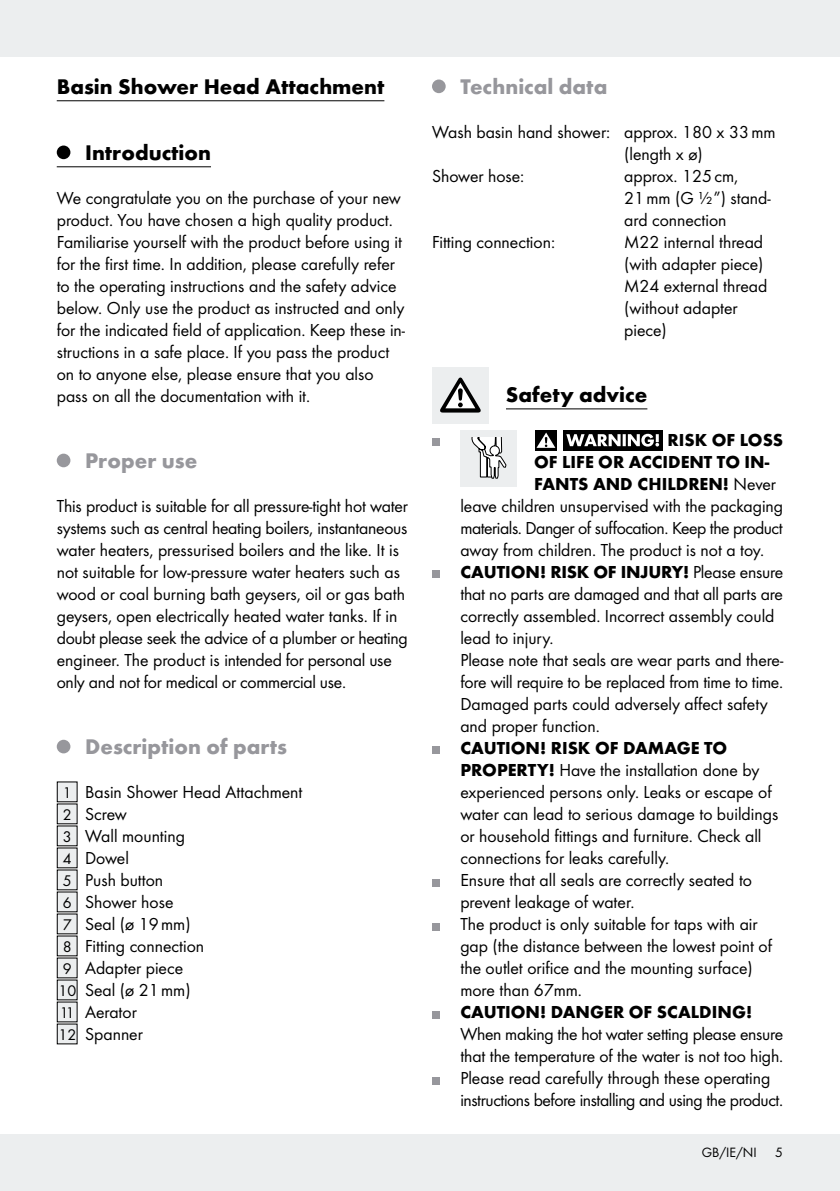
<style>
.page{position:relative;width:840px;height:1191px;background:#fff}
.page>*{position:absolute;margin:0;border:0;box-sizing:border-box;transform-origin:0 0}
.t1{font:700 22px "Futura";color:#000}
.t2{font:700 22px "Futura";color:#97979c}
.t3{font:18px/22px "Futura Boo";color:#000}
.t4{font:18px/22px "Futura Boo";letter-spacing:-.02em;color:#000}
.t5{font:700 18px/22px "Futura";color:#000}
.t6{font:14px "Futura Boo";color:#000}
.s1{font-size:16px}
.s2{font-family:"Futura Boo";font-weight:400}
.s3{font-family:"Futura";font-weight:700}
</style>
<div class="page">
<div style="left:0;top:0;width:839px;height:57px;background:#eceeef"></div>
<div style="left:0;top:1134px;width:839px;height:57px;background:#eceeef"></div>
<hr style="left:57px;top:100px;width:327px;height:1px;background:#000">
<hr style="left:57px;top:166px;width:154px;height:1px;background:#000">
<div style="left:57px;top:145px;width:13px;height:14px;background:#000;border-radius:50%"></div>
<div style="left:57px;top:453px;width:13px;height:14px;background:#97979c;border-radius:50%"></div>
<div style="left:57px;top:739px;width:13px;height:14px;background:#97979c;border-radius:50%"></div>
<div style="left:57px;top:782px;width:20px;height:20px;background:#eceeef"></div>
<div style="left:57px;top:804px;width:20px;height:20px;background:#eceeef"></div>
<div style="left:57px;top:826px;width:20px;height:20px;background:#eceeef"></div>
<div style="left:57px;top:848px;width:20px;height:20px;background:#eceeef"></div>
<div style="left:57px;top:870px;width:20px;height:20px;background:#eceeef"></div>
<div style="left:57px;top:892px;width:20px;height:20px;background:#eceeef"></div>
<div style="left:57px;top:914px;width:20px;height:20px;background:#eceeef"></div>
<div style="left:57px;top:936px;width:20px;height:20px;background:#eceeef"></div>
<div style="left:57px;top:958px;width:20px;height:20px;background:#eceeef"></div>
<div style="left:57px;top:980px;width:20px;height:20px;background:#eceeef"></div>
<div style="left:57px;top:1002px;width:20px;height:20px;background:#eceeef"></div>
<div style="left:57px;top:1024px;width:20px;height:20px;background:#eceeef"></div>
<hr style="left:432px;top:408px;width:215px;height:1px;background:#000">
<div style="left:432px;top:79px;width:13px;height:14px;background:#97979c;border-radius:50%"></div>
<div style="left:488px;top:367px;width:17px;height:56px;background:#fff"></div>
<div style="left:432px;top:367px;width:56px;height:56px;background:#eceeef"></div>
<svg style="left:440px;top:377px;width:40px;height:35px"></svg>
<div style="left:432px;top:438px;width:7px;height:8px;background:#97979c"></div>
<div style="left:460px;top:430px;width:57px;height:56px;background:#eceeef"></div>
<svg style="left:471px;top:438px;width:35px;height:41px"></svg>
<div style="left:563px;top:430px;width:99px;height:20px;background:#000"></div>
<div style="left:535px;top:430px;width:21px;height:20px;background:#000"></div>
<svg style="left:536px;top:432px;width:19px;height:16px"></svg>
<svg style="left:566px;top:434px;width:92px;height:12px"></svg>
<div style="left:432px;top:570px;width:7px;height:8px;background:#97979c"></div>
<div style="left:432px;top:746px;width:7px;height:8px;background:#97979c"></div>
<div style="left:432px;top:878px;width:7px;height:8px;background:#97979c"></div>
<div style="left:432px;top:922px;width:7px;height:8px;background:#97979c"></div>
<div style="left:432px;top:1010px;width:7px;height:8px;background:#97979c"></div>
<div style="left:432px;top:1076px;width:7px;height:8px;background:#97979c"></div>
<p class="t1" style="left:57px;top:73px;width:329px">Basin Shower Head Attachment</p>
<p class="t1" style="left:85px;top:139px;width:127px">Introduction</p>
<p class="t3" style="left:57px;top:187px;width:350px">We congratulate you on the purchase of your new product. You have chosen a high quality product.<br>Familiarise yourself with the product before using it for the first time. In addition, please carefully refer to the operating instructions and the safety advice below. Only use the product as instructed and only for the indicated field of application. Keep these in&shy;structions in a safe place. If you pass the product on to anyone else, please ensure that you also pass on all the documentation with it.</p>
<p class="t2" style="left:85px;top:447px;width:114px">Proper use</p>
<p class="t3" style="left:57px;top:495px;width:352px">This product is suitable for all pressure-tight hot water systems such as central heating boilers, instantaneous water heaters, pressurised boilers and the like. It is not suitable for low-pressure water heaters such as wood or coal burning bath geysers, oil or gas bath geysers, open electrically heated water tanks. If in doubt please seek the advice of a plumber or heating engineer. The product is intended for personal use only and not for medical or commercial use.</p>
<p class="t2" style="left:85px;top:733px;width:203px">Description of parts</p>
<p class="t3" style="left:58px;top:781px;width:245px"><span class="s1">1</span> Basin Shower Head Attachment<br><span class="s1">2</span> Screw<br><span class="s1">3</span> Wall mounting<br><span class="s1">4</span> Dowel<br><span class="s1">5</span> Push button<br><span class="s1">6</span> Shower hose<br><span class="s1">7</span> Seal (ø 19mm)<br><span class="s1">8</span> Fitting connection<br><span class="s1">9</span> Adapter piece<br><span class="s1">10</span> Seal (ø 21mm)<br><span class="s1">11</span> Aerator<br><span class="s1">12</span> Spanner</p>
<p class="t2" style="left:460px;top:73px;width:148px">Technical data</p>
<p class="t3" style="left:432px;top:121px;width:345px">Wash basin hand shower: approx. 180 x 33mm</p>
<p class="t3" style="left:624px;top:143px;width:80px">(length x ø)</p>
<p class="t3" style="left:432px;top:165px;width:94px">Shower hose:</p>
<p class="t3" style="left:624px;top:165px;width:148px">approx. 125cm,<br>21mm (G ½”) stand&shy;ard connection</p>
<p class="t3" style="left:432px;top:231px;width:124px">Fitting connection:</p>
<p class="t3" style="left:624px;top:231px;width:145px">M22 internal thread (with adapter piece)<br>M24 external thread (without adapter piece)</p>
<p class="t1" style="left:505px;top:381px;width:143px">Safety advice</p>
<p class="t5" style="left:534px;top:429px;width:250px;text-indent:133px">RISK OF LOSS<br>OF LIFE OR ACCIDENT TO IN-<br>FANTS AND CHILDREN! <span class="s2">Never</span></p>
<p class="t3" style="left:460px;top:495px;width:324px;text-align:justify">leave children unsupervised with the packaging materials. Danger of suffocation. Keep the product away from children. The product is not a toy.</p>
<p class="t5" style="left:460px;top:561px;width:324px">CAUTION! RISK OF INJURY! <span class="s2">Please ensure</span></p>
<p class="t3" style="left:460px;top:583px;width:324px">that no parts are damaged and that all parts are correctly assembled. Incorrect assembly could lead to injury.<br>Please note that seals are wear parts and there&shy;fore will require to be replaced from time to time.<br>Damaged parts could adversely affect safety and proper function.</p>
<p class="t5" style="left:460px;top:737px;width:268px">CAUTION! RISK OF DAMAGE TO</p>
<p class="t3" style="left:460px;top:759px;width:319px"><span class="s3">PROPERTY!</span> Have the installation done by experienced persons only. Leaks or escape of water can lead to serious damage to buildings or household fittings and furniture. Check all connections for leaks carefully.<br>Ensure that all seals are correctly seated to prevent leakage of water.<br>The product is only suitable for taps with air gap (the distance between the lowest point of the outlet orifice and the mounting surface) more than 67mm.</p>
<p class="t5" style="left:460px;top:1001px;width:293px">CAUTION! DANGER OF SCALDING!</p>
<p class="t4" style="left:460px;top:1023px;width:324px">When making the hot water setting please ensure that the temperature of the water is not too high.<br>Please read carefully through these operating instructions before installing and using the product.</p>
<p class="t6" style="left:701px;top:1144px;width:56px">GB/IE/NI</p>
<p class="t6" style="left:774px;top:1144px;width:9px">5</p>
</div>
